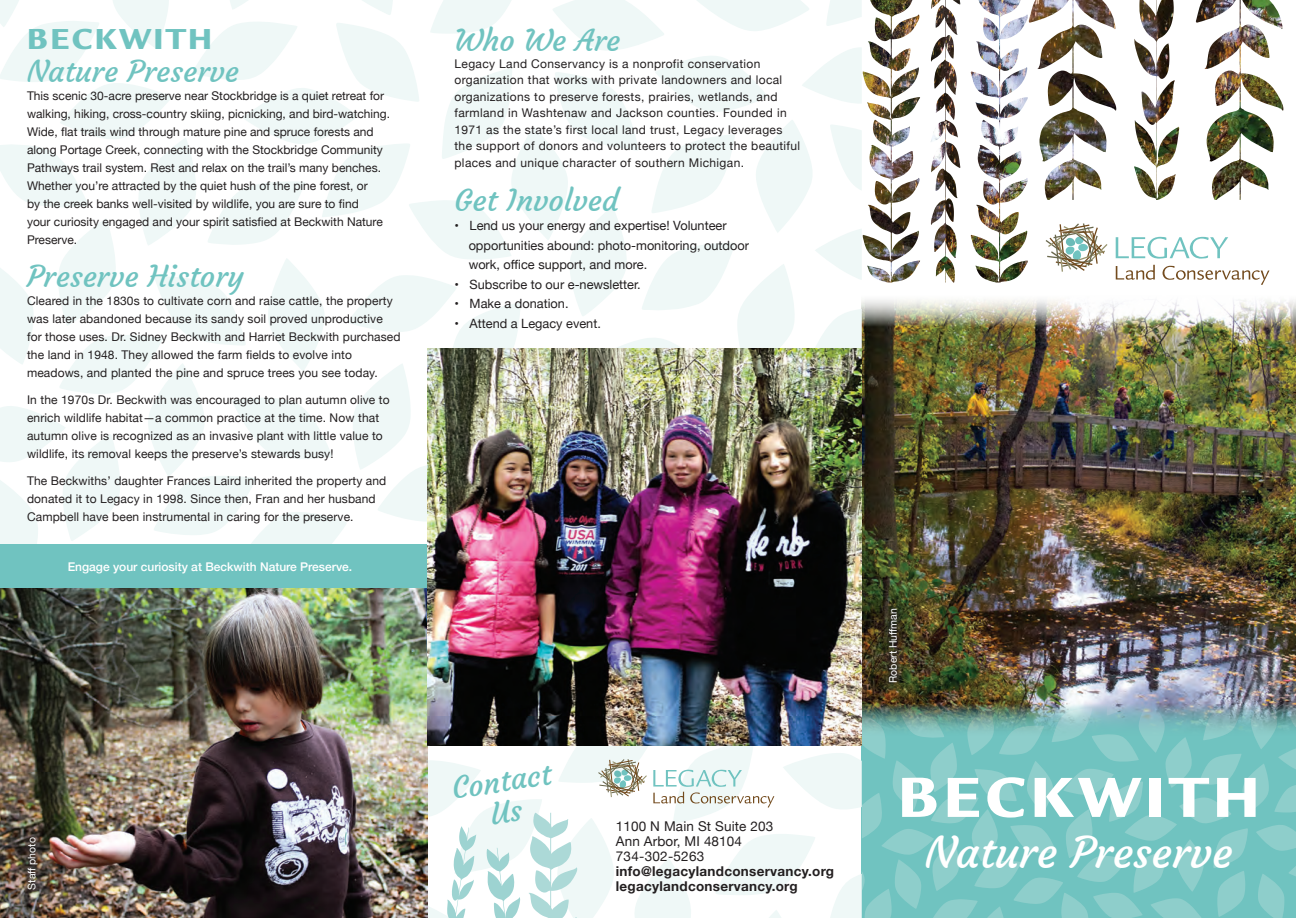
<style>
.page{position:relative;width:1296px;height:918px;background:#fff}
.page>*{position:absolute;margin:0;border:0;box-sizing:border-box;transform-origin:0 0}
.t1{font:900 61.5px "Legacy Sans Std";letter-spacing:.08em;color:#fff}
.t2{font:43.5px "Courgette";color:#fff}
.t3{font:900 31.5px "Legacy Sans Std";letter-spacing:.08em;color:#70c3c0}
.t4{font:30px "Courgette";color:#70c3c0}
.t5{font:700 13.5px "Helvetica Neue";letter-spacing:.02em;color:#231f20}
.t6{font:13.5px "Helvetica Neue";letter-spacing:.01em;color:#231f20}
.t7{font:12.75px "Helvetica Neue";color:#231f20}
.t8{font:12px/18px "Helvetica Neue";letter-spacing:.01em;color:#231f20}
.t9{font:12px/16.5px "Helvetica Neue";letter-spacing:.03em;color:#231f20}
.t10{font:500 12px "Helvetica Neue";color:#fff}
.t11{font:10.5px "Helvetica Neue";color:#fff}
</style>
<div class="page">
<img style="left:0;top:0;width:1296px;height:918px">
<p class="t3" style="left:27px;top:20px;width:187px">BECKWITH</p>
<p class="t4" style="left:27px;top:52px;width:214px">Nature Preserve</p>
<p class="t8" style="left:27px;top:87px;width:365px">This scenic 30-acre preserve near Stockbridge is a quiet retreat for walking, hiking, cross-country skiing, picnicking, and bird-watching.<br>Wide, flat trails wind through mature pine and spruce forests and along Portage Creek, connecting with the Stockbridge Community Pathways trail system. Rest and relax on the trail’s many benches.<br>Whether you’re attracted by the quiet hush of the pine forest, or<br>by the creek banks well-visited by wildlife, you are sure to find<br>your curiosity engaged and your spirit satisfied at Beckwith Nature Preserve.</p>
<p class="t4" style="left:27px;top:258px;width:219px">Preserve History</p>
<p class="t8" style="left:27px;top:293px;width:375px">Cleared in the 1830s to cultivate corn and raise cattle, the property was later abandoned because its sandy soil proved unproductive<br>for those uses. Dr. Sidney Beckwith and Harriet Beckwith purchased the land in 1948. They allowed the farm fields to evolve into meadows, and planted the pine and spruce trees you see today.</p>
<p class="t8" style="left:27px;top:392px;width:364px">In the 1970s Dr. Beckwith was encouraged to plan autumn olive to enrich wildlife habitat—a common practice at the time. Now that autumn olive is recognized as an invasive plant with little value to wildlife, its removal keeps the preserve’s stewards busy!</p>
<p class="t8" style="left:27px;top:473px;width:361px">The Beckwiths’ daughter Frances Laird inherited the property and donated it to Legacy in 1998. Since then, Fran and her husband<br>Campbell have been instrumental in caring for the preserve.</p>
<p class="t10" style="left:68px;top:557px;width:286px">Engage your curiosity at Beckwith Nature Preserve.</p>
<p class="t4" style="left:455px;top:22px;width:167px">Who We Are</p>
<p class="t9" style="left:455px;top:56px;width:347px">Legacy Land Conservancy is a nonprofit conservation organization that works with private landowners and local organizations to preserve forests, prairies, wetlands, and farmland in Washtenaw and Jackson counties. Founded in 1971 as the state’s first local land trust, Legacy leverages the support of donors and volunteers to protect the beautiful places and unique character of southern Michigan.</p>
<p class="t4" style="left:455px;top:182px;width:166px">Get Involved</p>
<p class="t7" style="left:455px;top:217px;width:274px">• Lend us your energy and expertise! Volunteer</p>
<p class="t7" style="left:469px;top:236px;width:282px">opportunities abound: photo-monitoring, outdoor</p>
<p class="t7" style="left:469px;top:256px;width:180px">work, office support, and more.</p>
<p class="t7" style="left:455px;top:275px;width:188px">• Subscribe to our e-newsletter.</p>
<p class="t7" style="left:455px;top:295px;width:116px">• Make a donation.</p>
<p class="t7" style="left:455px;top:314px;width:148px">• Attend a Legacy event.</p>
<p class="t11" style="left:24px;top:890px;width:54px;rotate:-90deg">Staff photo</p>
<p class="t4" style="left:449px;top:770px;width:102px;rotate:-9deg">Contact</p>
<p class="t6" style="left:616px;top:816px;width:159px">1100 N Main St Suite 203</p>
<p class="t6" style="left:616px;top:831px;width:128px">Ann Arbor, MI 48104</p>
<p class="t6" style="left:616px;top:846px;width:90px">734-302-5263</p>
<p class="t5" style="left:616px;top:861px;width:220px">info@legacylandconservancy.org</p>
<p class="t5" style="left:616px;top:876px;width:183px">legacylandconservancy.org</p>
<p class="t11" style="left:885px;top:683px;width:76px;rotate:-90deg">Robert Huffman</p>
<p class="t1" style="left:898px;top:761px;width:363px">BECKWITH</p>
<p class="t2" style="left:925px;top:825px;width:309px">Nature Preserve</p>
</div>
